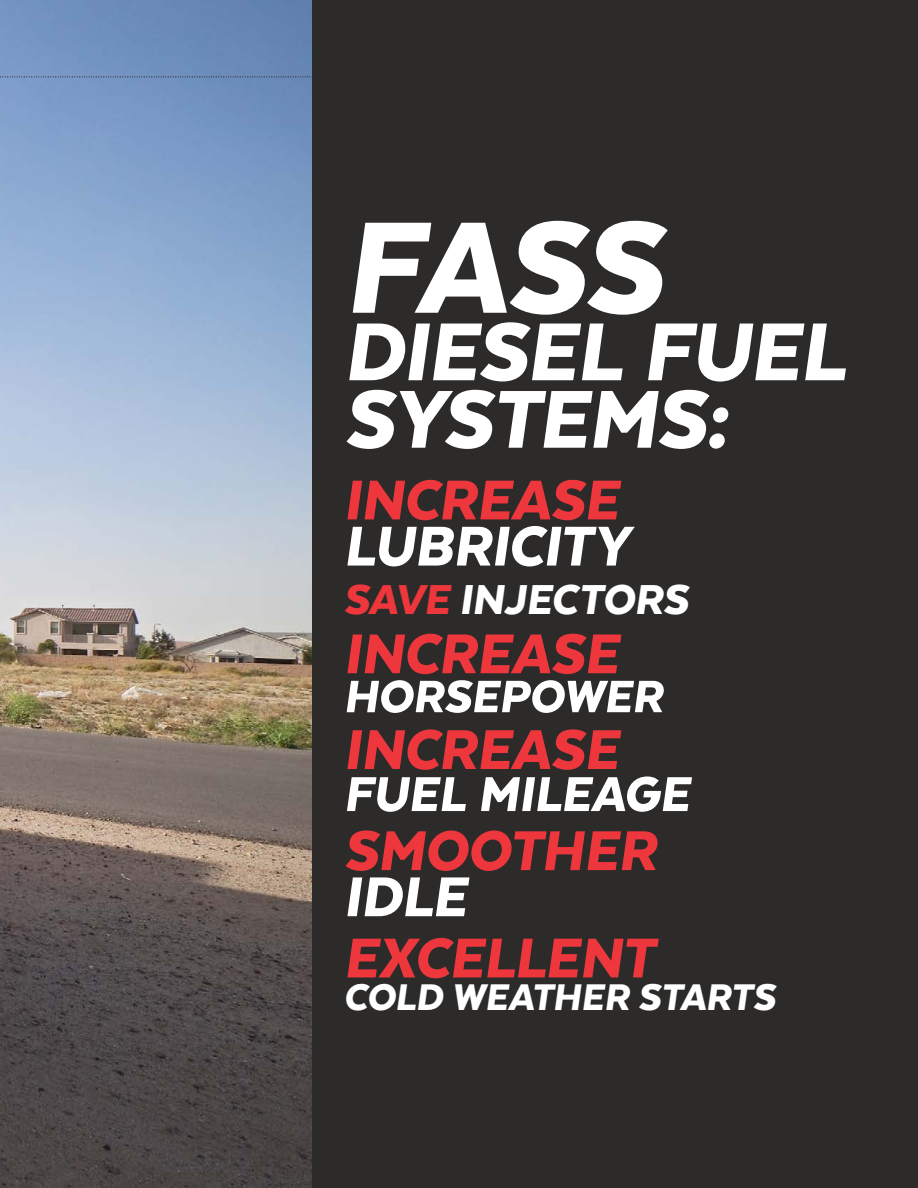
<style>
.page{position:relative;width:918px;height:1188px;background:#fff}
.page>*{position:absolute;margin:0;border:0;box-sizing:border-box;transform-origin:0 0}
.t1{font:italic 900 150px "Texta Alt";color:#fff}
.t2{font:italic 900 94.5px "Texta Alt";letter-spacing:-.01em;color:#fff}
.t3{font:italic 900 64.65px/46px "Texta Alt";letter-spacing:-.005em;color:#ee363d}
.t4{font:italic 900 64.65px/46px "Texta Alt";letter-spacing:-.01em;color:#fff}
.t5{font:italic 900 56.4px "Texta Alt";letter-spacing:-.005em;color:#fff}
.t6{font:italic 900 52.35px "Texta Alt";letter-spacing:-.005em;color:#fff}
.t7{font:italic 900 48.15px "Texta Alt";letter-spacing:-.01em;color:#fff}
.t8{font:italic 900 42.75px "Texta Alt";letter-spacing:-.01em;color:#fff}
.s1{color:#ee363d}
.s2{color:#fff}
</style>
<div class="page">
<div style="left:310px;top:0;width:608px;height:1188px;background:#2c2b2a"></div>
<img style="left:0;top:0;width:311px;height:1188px">
<svg style="left:0;top:74px;width:312px;height:5px;background:#6b88b2"></svg>
<p class="t1" style="left:343px;top:189px;width:320px">FASS</p>
<p class="t2" style="left:343px;top:303px;width:505px">DIESEL FUEL</p>
<p class="t2" style="left:343px;top:370px;width:386px">SYSTEMS:</p>
<p class="t4" style="left:343px;top:476px;width:287px"><span class="s1">INCREASE<br></span>LUBRICITY</p>
<p class="t7" style="left:343px;top:574px;width:346px"><span class="s1">SAVE</span> INJECTORS</p>
<p class="t3" style="left:343px;top:630px;width:276px">INCREASE</p>
<p class="t6" style="left:343px;top:669px;width:321px">HORSEPOWER</p>
<p class="t3" style="left:343px;top:726px;width:276px">INCREASE</p>
<p class="t5" style="left:343px;top:765px;width:347px">FUEL MILEAGE</p>
<p class="t3" style="left:343px;top:827px;width:315px">SMOOTHER<br><span class="s2">IDLE</span></p>
<p class="t3" style="left:343px;top:934px;width:313px">EXCELLENT</p>
<p class="t8" style="left:343px;top:975px;width:434px">COLD WEATHER STARTS</p>
</div>
